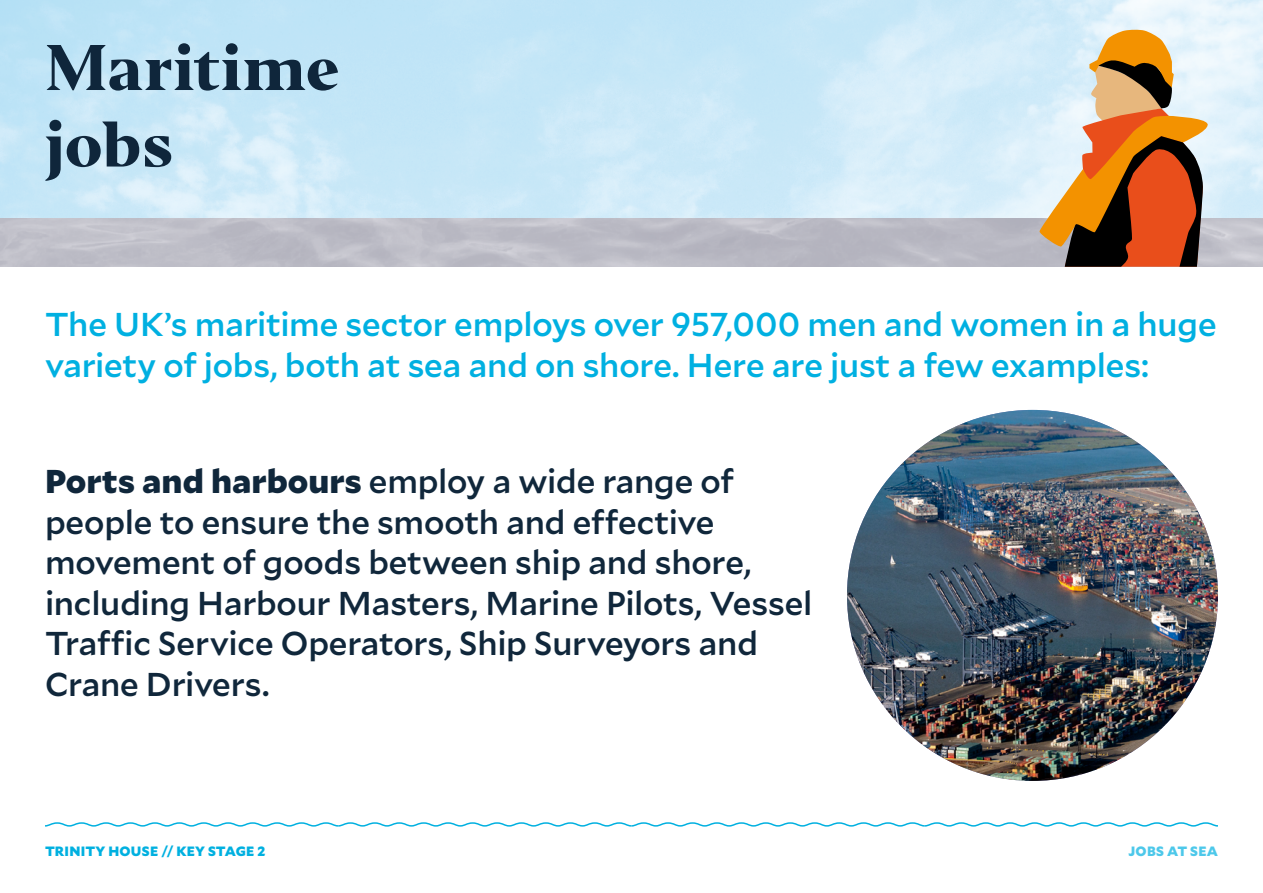
<style>
.page{position:relative;width:1263px;height:893px;background:#fff}
.page>*{position:absolute;margin:0;border:0;box-sizing:border-box;transform-origin:0 0}
.t1{font:800 60px/76.5px "Editor";letter-spacing:-.01em;color:#0f263b}
.t2{font:500 33px/40.5px "Mallory";letter-spacing:-.005em;color:#10273b}
.t3{font:500 33px/40.5px "Mallory";letter-spacing:-.005em;color:#00b0e1}
.t4{font:900 13.5px "Mallory";letter-spacing:.02em;color:#00b0e0}
.t5{font:900 13.5px "Mallory";letter-spacing:.02em;color:#4dc8ea}
.s1{font-weight:900}
</style>
<div class="page">
<svg style="left:1039px;top:29px;width:170px;height:238px;background:#be8e68"></svg>
<svg style="left:45px;top:822px;width:1173px;height:5px"></svg>
<img style="left:847px;top:410px;width:371px;height:371px;border-radius:185px">
<h1 class="t1" style="left:45px;top:31px;width:296px">Maritime jobs</h1>
<p class="t3" style="left:45px;top:302px;width:1173px">The UK’s maritime sector employs over 957,000 men and women in a huge variety of jobs, both at sea and on shore. Here are just a few examples:</p>
<p class="t2" style="left:45px;top:459px;width:769px"><span class="s1">Ports and harbours</span> employ a wide range of people to ensure the smooth and effective movement of goods between ship and shore, including Harbour Masters, Marine Pilots, Vessel Traffic Service Operators, Ship Surveyors and Crane Drivers.</p>
<p class="t4" style="left:45px;top:841px;width:222px">TRINITY HOUSE // KEY STAGE 2</p>
<p class="t5" style="left:1128px;top:841px;width:91px">JOBS AT SEA</p>
</div>
